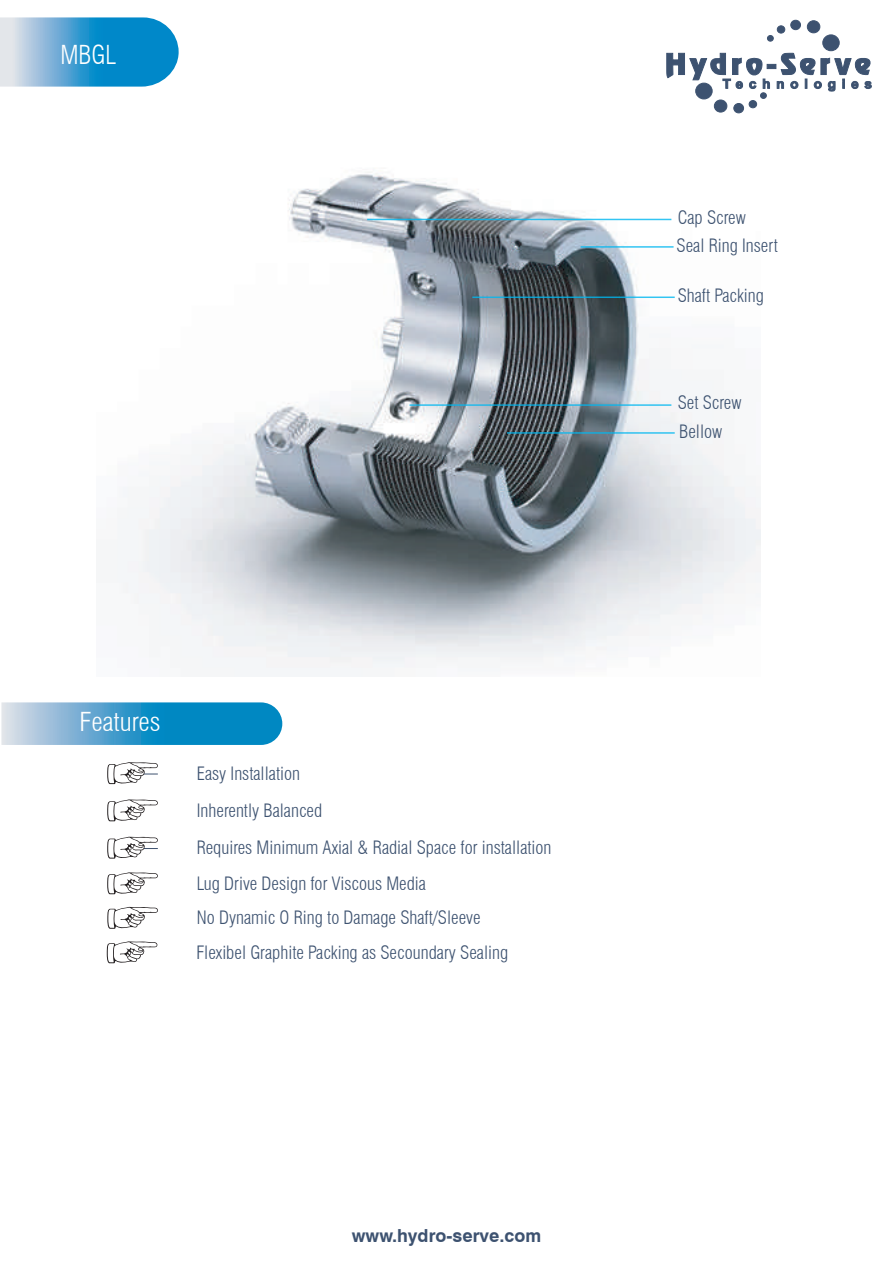
<style>
.page{position:relative;width:893px;height:1263px;background:#fff}
.page>*{position:absolute;margin:0;border:0;box-sizing:border-box;transform-origin:0 0}
.t1{font:300 condensed 25.5px "Swiss 721 BT";color:#fff;scale:1.07 1}
.t2{font:300 condensed 25.5px "Swiss 721 BT";color:#fff}
.t3{font:300 condensed 18px/37.2px "Swiss 721 BT";color:#3d5270}
.t4{font:700 18px "Swiss 721 BT";color:#3d5270}
</style>
<div class="page">
<img style="left:117px;top:99px;width:644px;height:578px">
<svg style="left:0;top:17px;width:179px;height:70px;background:#54a8d5"></svg>
<svg style="left:107px;top:762px;width:51px;height:22px"></svg>
<svg style="left:107px;top:799px;width:51px;height:23px"></svg>
<svg style="left:107px;top:836px;width:51px;height:23px"></svg>
<svg style="left:107px;top:872px;width:51px;height:23px"></svg>
<svg style="left:107px;top:907px;width:51px;height:22px"></svg>
<svg style="left:107px;top:941px;width:51px;height:23px"></svg>
<hr style="left:472px;top:296px;width:203px;height:2px;background:#00b7f0">
<hr style="left:507px;top:432px;width:168px;height:2px;background:#00b7f0">
<hr style="left:581px;top:246px;width:93px;height:2px;background:#00b7f0">
<hr style="left:410px;top:404px;width:261px;height:2px;background:#00b7f0">
<hr style="left:367px;top:219px;width:304px;height:1px;background:#00b7f0">
<svg style="left:1px;top:702px;width:281px;height:43px;background:#47a1cd"></svg>
<div style="left:823px;top:35px;width:16px;height:16px;background:#3d5270;border-radius:50%"></div>
<div style="left:823px;top:35px;width:16px;height:16px;border:1px solid #3d5270;border-radius:50%"></div>
<div style="left:714px;top:100px;width:13px;height:12px;background:#3d5270;border-radius:50%"></div>
<div style="left:714px;top:100px;width:13px;height:12px;border:1px solid #3d5270;border-radius:50%"></div>
<div style="left:807px;top:21px;width:13px;height:12px;background:#3d5270;border-radius:50%"></div>
<div style="left:807px;top:21px;width:13px;height:12px;border:1px solid #3d5270;border-radius:50%"></div>
<div style="left:734px;top:103px;width:10px;height:10px;background:#3d5270;border-radius:50%"></div>
<div style="left:734px;top:103px;width:10px;height:10px;border:1px solid #3d5270;border-radius:50%"></div>
<div style="left:791px;top:20px;width:9px;height:10px;background:#3d5270;border-radius:50%"></div>
<div style="left:791px;top:20px;width:10px;height:10px;border:1px solid #3d5270;border-radius:50%"></div>
<div style="left:749px;top:101px;width:8px;height:7px;background:#3d5270;border-radius:50%"></div>
<div style="left:749px;top:100px;width:8px;height:8px;border:1px solid #3d5270;border-radius:50%"></div>
<div style="left:777px;top:26px;width:8px;height:7px;background:#3d5270;border-radius:50%"></div>
<div style="left:777px;top:26px;width:8px;height:7px;border:1px solid #3d5270;border-radius:50%"></div>
<svg style="left:767px;top:35px;width:6px;height:6px"></svg>
<svg style="left:667px;top:52px;width:205px;height:47px"></svg>
<h1 class="t2" style="left:60px;top:39px;width:57px">MBGL</h1>
<h1 class="t1" style="left:79px;top:707px;width:77px">Features</h1>
<p class="t3" style="left:197px;top:755px;width:356px">Easy Installation<br>Inherently Balanced<br>Requires Minimum Axial &amp; Radial Space for installation</p>
<p class="t3" style="left:196px;top:866px;width:313px;line-height:34.5px">Lug Drive Design for Viscous Media<br>No Dynamic O Ring to Damage Shaft/Sleeve<br>Flexibel Graphite Packing as Secoundary Sealing</p>
<p class="t4" style="left:352px;top:1224px;width:191px">www.hydro-serve.com</p>
<p class="t3" style="left:678px;top:198px;width:70px">Cap Screw</p>
<p class="t3" style="left:677px;top:226px;width:103px">Seal Ring Insert</p>
<p class="t3" style="left:678px;top:277px;width:88px">Shaft Packing</p>
<p class="t3" style="left:678px;top:384px;width:65px">Set Screw</p>
<p class="t3" style="left:679px;top:412px;width:45px">Bellow</p>
</div>
